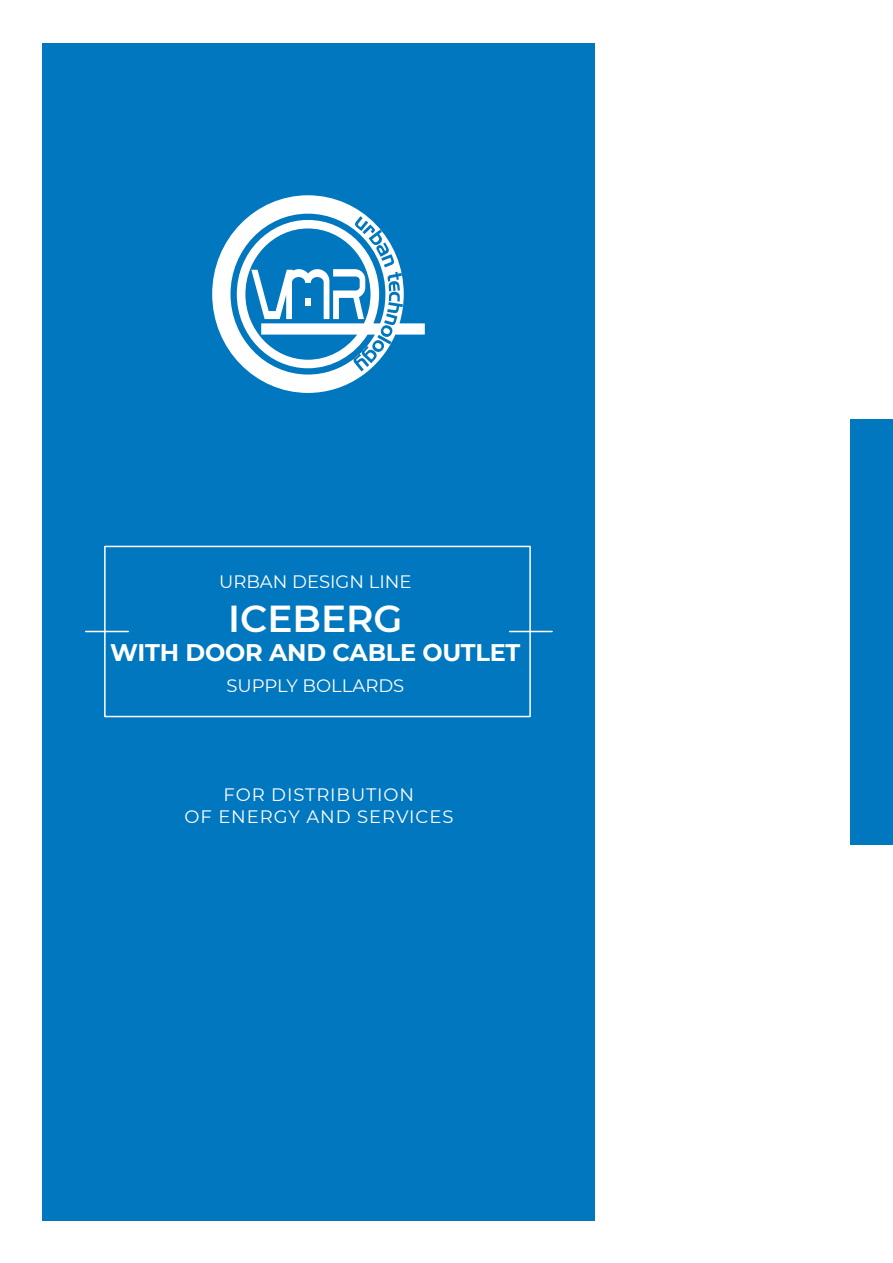
<style>
.page{position:relative;width:893px;height:1263px;background:#fff}
.page>*{position:absolute;margin:0;border:0;box-sizing:border-box;transform-origin:0 0}
.t1{font:600 37.5px "Montserrat";color:#fff}
.t2{font:700 24px "Montserrat";letter-spacing:-.01em;color:#fff}
.t3{font:18px "Montserrat";letter-spacing:.04em;color:#fff}
.t4{font:18px "Montserrat";color:#fff}
</style>
<div class="page">
<div style="left:43px;top:43px;width:552px;height:1177px;background:#0077bf"></div>
<svg style="left:212px;top:195px;width:213px;height:198px"></svg>
<div style="left:305px;top:298px;width:6px;height:7px;background:#fff"></div>
<div style="left:850px;top:419px;width:43px;height:425px;background:#0077bf"></div>
<div style="left:104px;top:546px;width:427px;height:171px;border:2px solid #fff"></div>
<hr style="left:86px;top:631px;width:42px;height:1px;background:#fff">
<hr style="left:510px;top:631px;width:42px;height:1px;background:#fff">
<p class="t4" style="left:219px;top:569px;width:194px">URBAN DESIGN LINE</p>
<p class="t1" style="left:228px;top:592px;width:176px">ICEBERG</p>
<p class="t2" style="left:110px;top:635px;width:412px">WITH DOOR AND CABLE OUTLET</p>
<p class="t4" style="left:226px;top:673px;width:180px">SUPPLY BOLLARDS</p>
<p class="t3" style="left:224px;top:782px;width:192px">FOR DISTRIBUTION</p>
<p class="t3" style="left:184px;top:804px;width:270px">OF ENERGY AND SERVICES</p>
</div>
